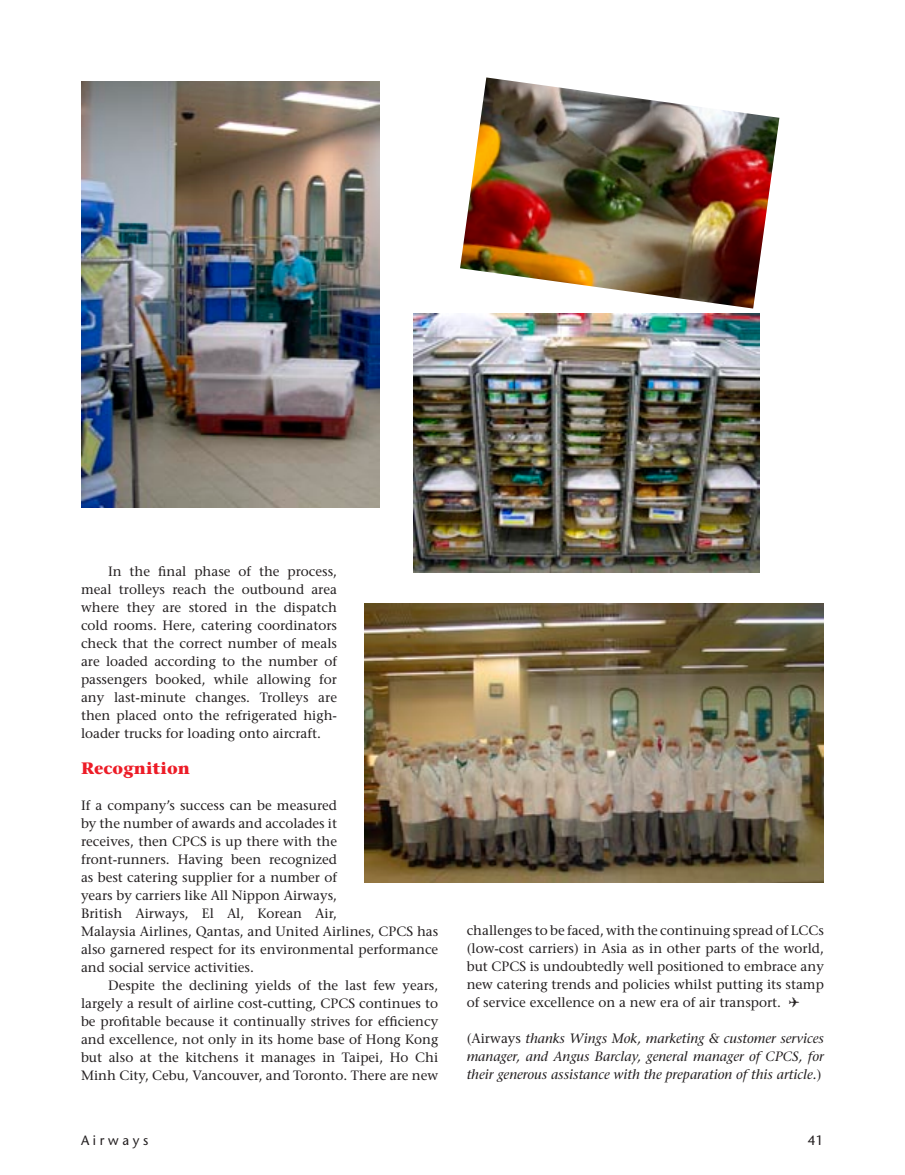
<style>
.page{position:relative;width:905px;height:1175px;background:#fff}
.page>*{position:absolute;margin:0;border:0;box-sizing:border-box;transform-origin:0 0}
.t1{font:700 16.5px "Stone Serif";color:#ed1c27}
.t2{font:13.5px/18px "Stone Serif";color:#231f20;text-align:justify}
.t3{font:italic 13.5px/18px "Stone Serif";color:#231f20;text-align:justify}
.t4{font:13.5px "Stone Sans";letter-spacing:.27em;color:#231f20}
.s1{font-style:normal}
</style>
<div class="page">
<img style="left:81px;top:81px;width:298px;height:427px">
<img style="left:364px;top:603px;width:460px;height:279px">
<img style="left:460px;top:77px;width:319px;height:231px">
<img style="left:414px;top:313px;width:345px;height:259px">
<p class="t2" style="left:81px;top:562px;width:257px;text-indent:27px">In the final phase of the process, meal trolleys reach the outbound area where they are stored in the dispatch cold rooms. Here, catering coordinators check that the correct number of meals are loaded according to the number of passengers booked, while allowing for any last-minute changes. Trolleys are then placed onto the refrigerated high&shy;loader trucks for loading onto aircraft.</p>
<p class="t1" style="left:81px;top:757px;width:110px">Recognition</p>
<p class="t2" style="left:81px;top:796px;width:359px;text-align:left">If a company’s success can be measured<br>by the number of awards and accolades it<br>receives, then CPCS is up there with the<br>front-runners. Having been recognized<br>as best catering supplier for a number of<br>years by carriers like All Nippon Airways,<br>British Airways, El Al, Korean Air,<br>Malaysia Airlines, Qantas, and United Airlines, CPCS has also garnered respect for its environmental performance and social service activities.</p>
<p class="t2" style="left:81px;top:976px;width:359px;text-indent:27px">Despite the declining yields of the last few years, largely a result of airline cost-cutting, CPCS continues to be profitable because it continually strives for efficiency and excellence, not only in its home base of Hong Kong but also at the kitchens it manages in Taipei, Ho Chi Minh City, Cebu, Vancouver, and Toronto. There are new</p>
<p class="t2" style="left:466px;top:921px;width:359px">challenges to be faced, with the continuing spread of LCCs (low-cost carriers) in Asia as in other parts of the world, but CPCS is undoubtedly well positioned to embrace any new catering trends and policies whilst putting its stamp of service excellence on a new era of air transport. ✈</p>
<p class="t3" style="left:466px;top:1029px;width:358px"><span class="s1">(Airways</span> thanks Wings Mok, marketing &amp; customer services manager, and Angus Barclay, general manager of CPCS, for their generous assistance with the preparation of this article.<span class="s1">)</span></p>
<p class="t4" style="left:81px;top:1132px;width:69px">Airways</p>
<p class="t4" style="left:808px;top:1132px;width:17px">41</p>
</div>
